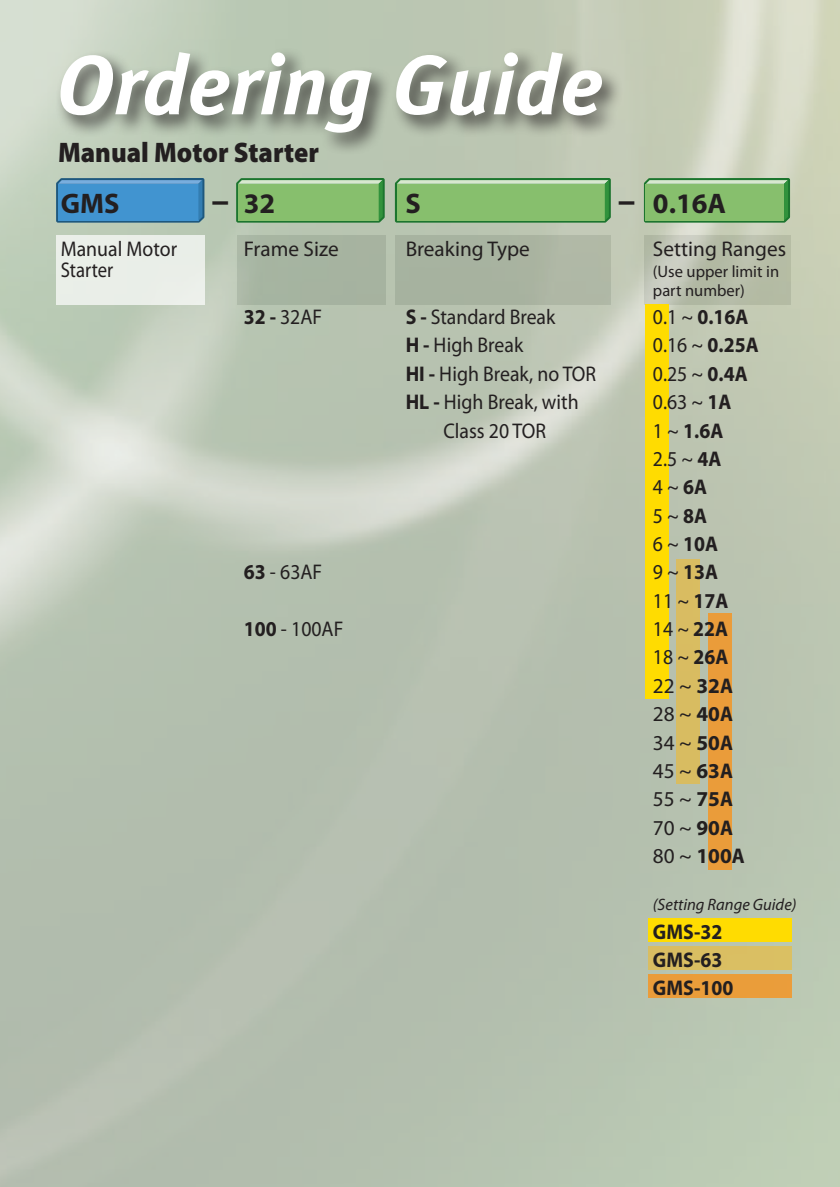
<style>
.page{position:relative;width:840px;height:1187px;background:#fff}
.page>*{position:absolute;margin:0;border:0;box-sizing:border-box;transform-origin:0 0}
.GlitzHead{font:italic 700 84px "Meta";color:#fff}
.t1{font:700 35.35px "Myriad Pro";color:#231f20}
.t2{font:900 28.35px "Myriad Pro";color:#231f20;scale:.93 1}
.t3{font:700 28.35px "Myriad Pro";color:#231f20}
.t4{font:21.35px "Myriad Pro";color:#231f20;scale:.93 1}
.t5{font:700 21.35px/28.3px "Myriad Pro";color:#231f20;scale:.93 1}
.t6{font:21.35px "Myriad Pro";color:#231f20}
.t7{font:21.35px "Myriad Pro";color:#231f20;scale:.88 1}
.t8{font:16.45px/18.9px "Myriad Pro";color:#231f20}
.t9{font:italic 16.45px "Myriad Pro";color:#231f20}
.s1{font-size:35.35px}
.s2{font-weight:700}
.s3{font-weight:400}
</style>
<div class="page">
<img style="left:0;top:0;width:840px;height:1186px">
<svg style="left:56px;top:212px;width:148px;height:11px;background:#3f8bc0"></svg>
<svg style="left:236px;top:212px;width:149px;height:11px;background:#75b264"></svg>
<svg style="left:395px;top:212px;width:216px;height:11px;background:#76b264"></svg>
<svg style="left:644px;top:212px;width:146px;height:11px;background:#76b265"></svg>
<div style="left:237px;top:235px;width:148px;height:69px;background:#a6b4a0"></div>
<div style="left:395px;top:235px;width:216px;height:69px;background:#a8b3a0"></div>
<svg style="left:644px;top:235px;width:146px;height:69px;background:#bac0ad"></svg>
<div style="left:648px;top:917px;width:144px;height:24px;background:#ffdc01"></div>
<div style="left:648px;top:946px;width:144px;height:23px;background:#d9be62"></div>
<div style="left:648px;top:974px;width:144px;height:24px;background:#ea9d3a"></div>
<div style="left:646px;top:304px;width:23px;height:395px;background:#ffdc01"></div>
<div style="left:676px;top:559px;width:24px;height:225px;background:#d8bc61"></div>
<div style="left:708px;top:613px;width:23px;height:256px;background:#ea9c3a"></div>
<div style="left:56px;top:235px;width:148px;height:69px;background:#eaeee8"></div>
<div style="left:55px;top:46px;width:785px;height:166px;background:#231f20;opacity:.75"></div>
<svg style="left:32px;top:0;width:808px;height:43px;background:#c5cebb"></svg>
<p class="GlitzHead" style="left:56px;top:35px;width:548px">Ordering Guide</p>
<p class="t2" style="left:58px;top:134px;width:282px">Manual Motor Starter</p>
<p class="t3" style="left:61px;top:185px;width:60px">GMS</p>
<p class="t3" style="left:244px;top:185px;width:33px">32</p>
<p class="t3" style="left:406px;top:185px;width:17px">S</p>
<p class="t1" style="left:212px;top:177px;width:19px">–</p>
<p class="t3" style="left:618px;top:185px;width:110px"><span class="s1">–</span> 0.16A</p>
<p class="t4" style="left:61px;top:235px;width:127px">Manual Motor</p>
<p class="t6" style="left:244px;top:235px;width:96px">Frame Size</p>
<p class="t6" style="left:406px;top:235px;width:126px">Breaking Type</p>
<p class="t6" style="left:653px;top:235px;width:135px">Setting Ranges</p>
<p class="t7" style="left:61px;top:256px;width:61px">Starter</p>
<p class="t8" style="left:653px;top:262px;width:128px">(Use upper limit in part number)</p>
<p class="t4" style="left:244px;top:304px;width:86px"><span class="s2">32 -</span> 32AF</p>
<p class="t4" style="left:406px;top:304px;width:163px"><span class="s2">S -</span> Standard Break</p>
<p class="t5" style="left:653px;top:302px;width:104px"><span class="s3">0.1 ~</span> 0.16A</p>
<p class="t4" style="left:406px;top:332px;width:128px"><span class="s2">H -</span> High Break</p>
<p class="t4" style="left:653px;top:332px;width:115px">0.16 ~ <span class="s2">0.25A</span></p>
<p class="t4" style="left:406px;top:360px;width:206px"><span class="s2">HI -</span> High Break, no TOR</p>
<p class="t4" style="left:653px;top:360px;width:103px">0.25 ~ <span class="s2">0.4A</span></p>
<p class="t4" style="left:406px;top:389px;width:188px"><span class="s2">HL -</span> High Break, with</p>
<p class="t4" style="left:653px;top:389px;width:86px">0.63 ~ <span class="s2">1A</span></p>
<p class="t4" style="left:443px;top:417px;width:112px">Class 20 TOR</p>
<p class="t5" style="left:653px;top:415px;width:77px"><span class="s3">1 ~</span> 1.6A<br><span class="s3">2.5 ~</span> 4A<br><span class="s3">4 ~</span> 6A<br><span class="s3">5 ~</span> 8A<br><span class="s3">6 ~</span> 10A</p>
<p class="t4" style="left:244px;top:559px;width:86px"><span class="s2">63</span> - 63AF</p>
<p class="t5" style="left:653px;top:557px;width:83px"><span class="s3">9 ~</span> 13A<br><span class="s3">11 ~</span> 17A</p>
<p class="t4" style="left:244px;top:615px;width:109px"><span class="s2">100</span> - 100AF</p>
<p class="t5" style="left:653px;top:614px;width:100px"><span class="s3">14 ~</span> 22A<br><span class="s3">18 ~</span> 26A<br><span class="s3">22 ~</span> 32A<br><span class="s3">28 ~</span> 40A<br><span class="s3">34 ~</span> 50A<br><span class="s3">45 ~</span> 63A<br><span class="s3">55 ~</span> 75A<br><span class="s3">70 ~</span> 90A<br><span class="s3">80 ~</span> 100A</p>
<p class="t9" style="left:653px;top:894px;width:145px">(Setting Range Guide)</p>
<p class="t5" style="left:653px;top:916px;width:88px">GMS-32<br>GMS-63<br>GMS-100</p>
</div>
